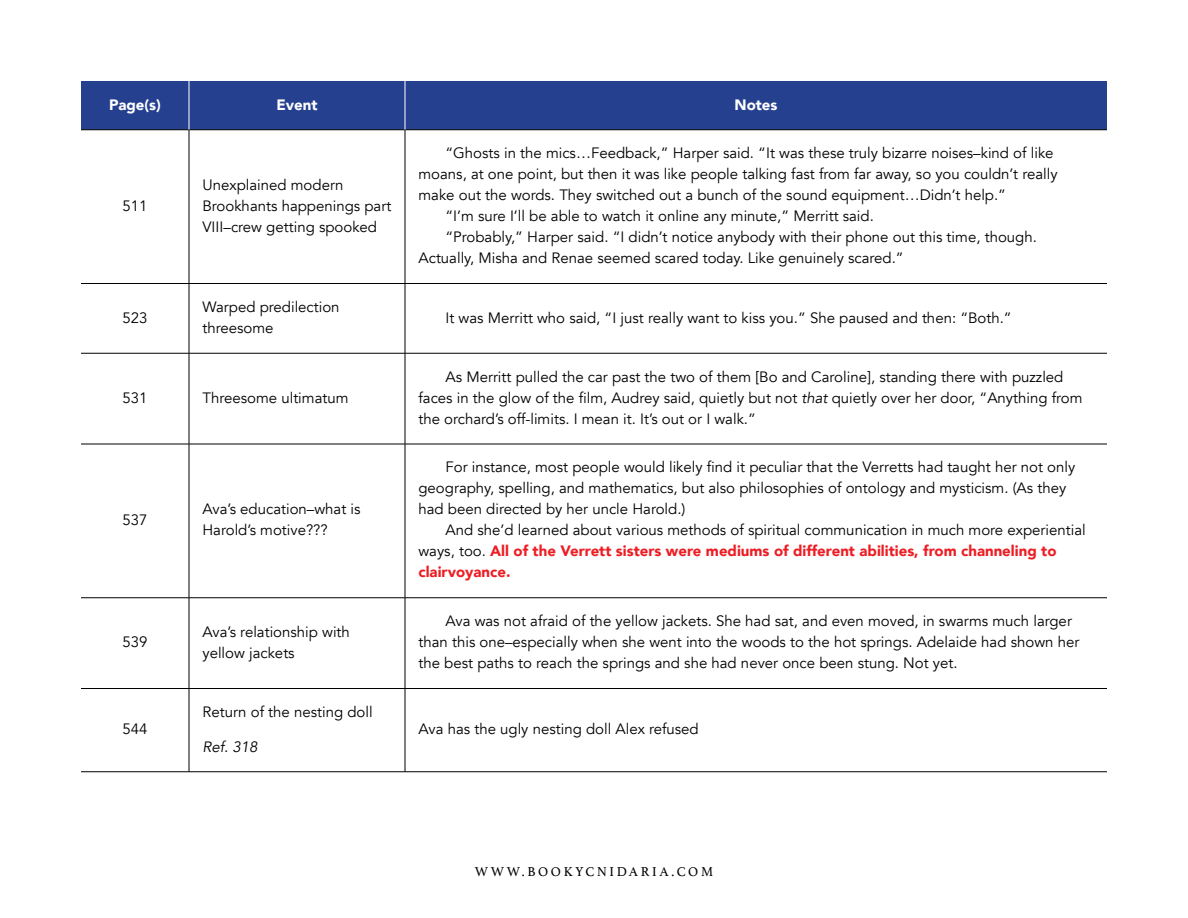
<style>
.page{position:relative;width:1188px;height:918px;background:#fff}
.page>*{position:absolute;margin:0;border:0;box-sizing:border-box;transform-origin:0 0}
.t1{font:15px/21px "Avenir";color:#000}
.t2{font:900 15px "Avenir";color:#fff}
.t3{font:italic 15px "Avenir";color:#000}
.t4{font:13.5px "Athelas";letter-spacing:.2em;color:#000}
.s1{font-style:italic}
.s2{font-weight:900;color:#ed1d24}
</style>
<div class="page">
<div style="left:81px;top:81px;width:1026px;height:48px;background:#25408f"></div>
<hr style="left:81px;top:283px;width:108px;height:1px;background:#000">
<hr style="left:189px;top:283px;width:216px;height:1px;background:#000">
<hr style="left:405px;top:283px;width:702px;height:1px;background:#000">
<hr style="left:81px;top:353px;width:108px;height:1px;background:#000">
<hr style="left:189px;top:353px;width:216px;height:1px;background:#000">
<hr style="left:405px;top:353px;width:702px;height:1px;background:#000">
<hr style="left:81px;top:444px;width:108px;height:1px;background:#000">
<hr style="left:189px;top:444px;width:216px;height:1px;background:#000">
<hr style="left:405px;top:444px;width:702px;height:1px;background:#000">
<hr style="left:81px;top:597px;width:108px;height:1px;background:#000">
<hr style="left:189px;top:597px;width:216px;height:1px;background:#000">
<hr style="left:405px;top:597px;width:702px;height:1px;background:#000">
<hr style="left:81px;top:688px;width:108px;height:1px;background:#000">
<hr style="left:189px;top:688px;width:216px;height:1px;background:#000">
<hr style="left:405px;top:688px;width:702px;height:1px;background:#000">
<hr style="left:81px;top:771px;width:108px;height:1px;background:#000">
<hr style="left:189px;top:771px;width:216px;height:1px;background:#000">
<hr style="left:405px;top:771px;width:702px;height:1px;background:#000">
<hr style="left:81px;top:129px;width:108px;height:1px;background:#000">
<hr style="left:189px;top:129px;width:216px;height:1px;background:#000">
<hr style="left:189px;top:130px;width:1px;height:153px;background:#000">
<hr style="left:405px;top:129px;width:702px;height:1px;background:#000">
<hr style="left:405px;top:130px;width:1px;height:153px;background:#000">
<hr style="left:189px;top:284px;width:1px;height:69px;background:#000">
<hr style="left:405px;top:284px;width:1px;height:69px;background:#000">
<hr style="left:189px;top:353px;width:1px;height:91px;background:#000">
<hr style="left:405px;top:353px;width:1px;height:91px;background:#000">
<hr style="left:189px;top:444px;width:1px;height:154px;background:#000">
<hr style="left:405px;top:444px;width:1px;height:154px;background:#000">
<hr style="left:189px;top:598px;width:1px;height:90px;background:#000">
<hr style="left:405px;top:598px;width:1px;height:90px;background:#000">
<hr style="left:189px;top:689px;width:1px;height:83px;background:#000">
<hr style="left:405px;top:689px;width:1px;height:83px;background:#000">
<hr style="left:189px;top:81px;width:1px;height:49px;background:#fff">
<hr style="left:405px;top:81px;width:1px;height:49px;background:#fff">
<p class="t2" style="left:109px;top:91px;width:53px">Page(s)</p>
<p class="t2" style="left:276px;top:91px;width:43px">Event</p>
<p class="t2" style="left:734px;top:91px;width:45px">Notes</p>
<p class="t1" style="left:122px;top:195px;width:27px">511</p>
<p class="t1" style="left:202px;top:174px;width:190px">Unexplained modern<br>Brookhants happenings part<br>VIII–crew getting spooked</p>
<p class="t1" style="left:445px;top:143px;width:610px">“Ghosts in the mics…Feedback,” Harper said. “It was these truly bizarre noises–kind of like</p>
<p class="t1" style="left:418px;top:164px;width:641px">moans, at one point, but then it was like people talking fast from far away, so you couldn’t really</p>
<p class="t1" style="left:418px;top:185px;width:589px">make out the words. They switched out a bunch of the sound equipment…Didn’t help.”</p>
<p class="t1" style="left:445px;top:206px;width:430px">“I’m sure I’ll be able to watch it online any minute,” Merritt said.</p>
<p class="t1" style="left:445px;top:227px;width:593px">“Probably,” Harper said. “I didn’t notice anybody with their phone out this time, though.</p>
<p class="t1" style="left:418px;top:248px;width:487px">Actually, Misha and Renae seemed scared today. Like genuinely scared.”</p>
<p class="t1" style="left:122px;top:307px;width:27px">523</p>
<p class="t1" style="left:202px;top:297px;width:139px">Warped predilection threesome</p>
<p class="t1" style="left:445px;top:307px;width:568px">It was Merritt who said, “I just really want to kiss you.” She paused and then: “Both.”</p>
<p class="t1" style="left:122px;top:387px;width:27px">531</p>
<p class="t1" style="left:202px;top:387px;width:148px">Threesome ultimatum</p>
<p class="t1" style="left:122px;top:510px;width:27px">537</p>
<p class="t1" style="left:202px;top:499px;width:160px">Ava’s education–what is<br>Harold’s motive???</p>
<p class="t1" style="left:418px;top:366px;width:666px;text-indent:27px">As Merritt pulled the car past the two of them [Bo and Caroline], standing there with puzzled faces in the glow of the film, Audrey said, quietly but not <span class="s1">that</span> quietly over her door, “Anything from the orchard’s off-limits. I mean it. It’s out or I walk.”</p>
<p class="t1" style="left:418px;top:457px;width:658px;text-indent:27px">For instance, most people would likely find it peculiar that the Verretts had taught her not only geography, spelling, and mathematics, but also philosophies of ontology and mysticism. (As they had been directed by her uncle Harold.)</p>
<p class="t1" style="left:418px;top:520px;width:669px;text-indent:27px">And she’d learned about various methods of spiritual communication in much more experiential ways, too. <span class="s2">All of the Verrett sisters were mediums of different abilities, from channeling to clairvoyance.</span></p>
<p class="t1" style="left:122px;top:632px;width:27px">539</p>
<p class="t1" style="left:202px;top:621px;width:149px">Ava’s relationship with yellow jackets</p>
<p class="t1" style="left:418px;top:611px;width:662px;text-indent:27px">Ava was not afraid of the yellow jackets. She had sat, and even moved, in swarms much larger than this one–especially when she went into the woods to the hot springs. Adelaide had shown her the best paths to reach the springs and she had never once been stung. Not yet.</p>
<p class="t1" style="left:122px;top:719px;width:27px">544</p>
<p class="t1" style="left:202px;top:702px;width:172px">Return of the nesting doll</p>
<p class="t3" style="left:202px;top:737px;width:57px">Ref. 318</p>
<p class="t1" style="left:418px;top:719px;width:282px">Ava has the ugly nesting doll Alex refused</p>
<p class="t4" style="left:475px;top:861px;width:240px">WWW.BOOKYCNIDARIA.COM</p>
</div>
